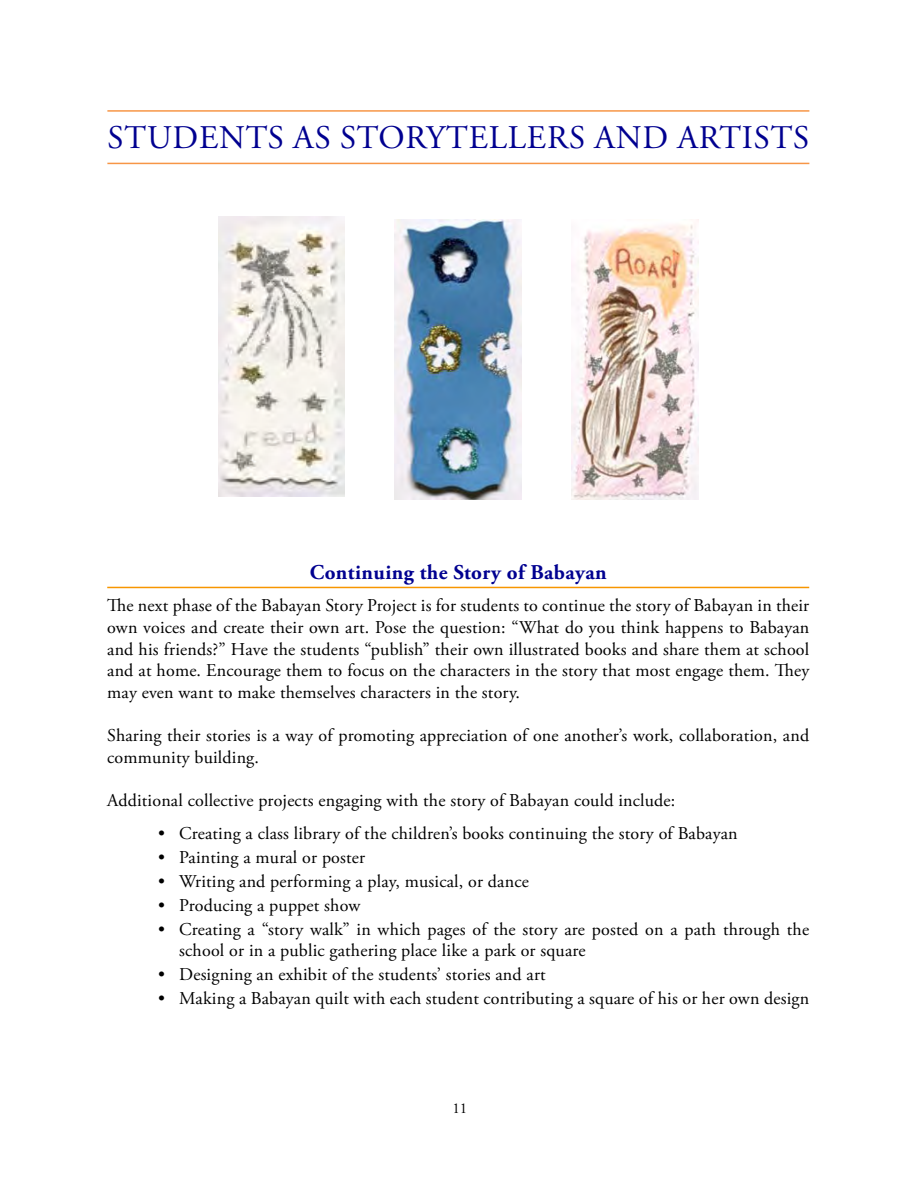
<style>
.page{position:relative;width:918px;height:1188px;background:#fff}
.page>*{position:absolute;margin:0;border:0;box-sizing:border-box;transform-origin:0 0}
.t1{font:33px "Adobe Garamond Pro";letter-spacing:.025em;color:#000090}
.t2{font:700 21px "Adobe Garamond Pro";letter-spacing:.02em;color:#000090}
.t3{font:18px/21.6px "Adobe Garamond Pro";letter-spacing:.01em;color:#000}
.t4{font:15px "Adobe Garamond Pro";color:#000}
</style>
<div class="page">
<hr style="left:107px;top:110px;width:702px;height:2px;background:#f79646">
<hr style="left:107px;top:163px;width:702px;height:1px;background:#f79646">
<img style="left:395px;top:219px;width:127px;height:281px">
<img style="left:572px;top:219px;width:127px;height:281px">
<img style="left:219px;top:216px;width:126px;height:281px">
<hr style="left:107px;top:587px;width:702px;height:1px;background:#f79600">
<h1 class="t1" style="left:108px;top:117px;width:703px">STUDENTS AS STORYTELLERS AND ARTISTS</h1>
<p class="t2" style="left:310px;top:560px;width:298px">Continuing the Story of Babayan</p>
<p class="t3" style="left:107px;top:595px;width:704px;text-align:justify">The next phase of the Babayan Story Project is for students to continue the story of Babayan in their own voices and create their own art. Pose the question: “What do you think happens to Babayan and his friends?” Have the students “publish” their own illustrated books and share them at school and at home. Encourage them to focus on the characters in the story that most engage them. They may even want to make themselves characters in the story.</p>
<p class="t3" style="left:107px;top:725px;width:703px">Sharing their stories is a way of promoting appreciation of one another’s work, collaboration, and community building.</p>
<p class="t3" style="left:107px;top:790px;width:570px">Additional collective projects engaging with the story of Babayan could include:</p>
<p class="t3" style="left:158px;top:823px;width:581px">• Creating a class library of the children’s books continuing the story of Babayan</p>
<p class="t3" style="left:158px;top:847px;width:209px">• Painting a mural or poster</p>
<p class="t3" style="left:158px;top:871px;width:372px">• Writing and performing a play, musical, or dance</p>
<p class="t3" style="left:158px;top:895px;width:204px">• Producing a puppet show</p>
<p class="t3" style="left:179px;top:919px;width:631px;text-indent:-21px">• Creating a “story walk” in which pages of the story are posted on a path through the school or in a public gathering place like a park or square</p>
<p class="t3" style="left:158px;top:964px;width:389px">• Designing an exhibit of the students’ stories and art</p>
<p class="t3" style="left:158px;top:988px;width:652px">• Making a Babayan quilt with each student contributing a square of his or her own design</p>
<p class="t4" style="left:452px;top:1100px;width:16px">11</p>
</div>
